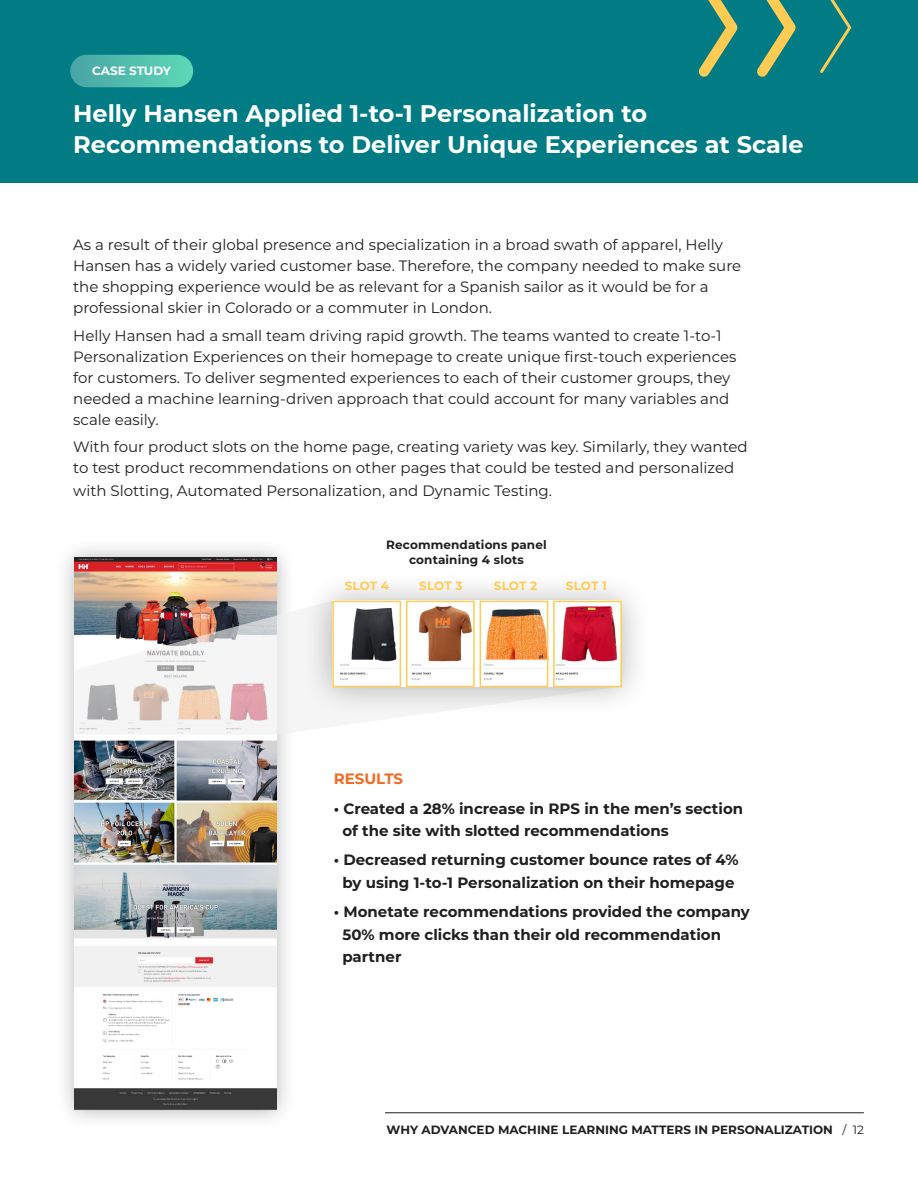
<style>
.page{position:relative;width:918px;height:1188px;background:#fff}
.page>*{position:absolute;margin:0;border:0;box-sizing:border-box;transform-origin:0 0}
.t1{font:700 24px/31.5px "Montserrat";color:#fff}
.t2{font:15px/21px "Montserrat";color:#1f1f1f}
.t3{font:700 15px/22.5px "Montserrat";color:#1f1f1f}
.t4{font:700 15px "Montserrat";color:#f36b21}
.t5{font:700 12px/15px "Montserrat";color:#1f1f1f;text-align:center}
.t6{font:700 12px "Montserrat";color:#ffcb53}
.t7{font:700 12px "Montserrat";letter-spacing:-.01em;color:#fff}
.s1{font-weight:400}
</style>
<div class="page">
<hr style="left:385px;top:1112px;width:479px;height:1px;background:#1f1f1f">
<div style="left:0;top:0;width:918px;height:182px;background:#017b84"></div>
<div style="left:55px;top:538px;width:241px;height:592px;background:#000;opacity:.3"></div>
<img style="left:75px;top:558px;width:201px;height:559px">
<svg style="left:75px;top:601px;width:221px;height:134px;fill:#f3f2f3"></svg>
<div style="left:303px;top:571px;width:349px;height:146px;background:#000;opacity:.3"></div>
<img style="left:335px;top:601px;width:284px;height:86px">
<div style="left:332px;top:601px;width:69px;height:86px;border:2px solid #ffcb53"></div>
<div style="left:406px;top:601px;width:69px;height:86px;border:2px solid #ffcb53"></div>
<div style="left:480px;top:601px;width:68px;height:86px;border:2px solid #ffcb53"></div>
<div style="left:553px;top:601px;width:69px;height:86px;border:2px solid #ffcb53"></div>
<div style="left:70px;top:55px;width:123px;height:32px;background:linear-gradient(to right,#47a4a5,#5dd8b7);border-radius:16px"></div>
<svg style="left:820px;top:0;width:32px;height:73px"></svg>
<svg style="left:698px;top:0;width:98px;height:77px"></svg>
<p class="t7" style="left:92px;top:62px;width:80px">CASE STUDY</p>
<h1 class="t1" style="left:73px;top:96px;width:732px">Helly Hansen Applied 1-to-1 Personalization to<br>Recommendations to Deliver Unique Experiences at Scale</h1>
<p class="t2" style="left:73px;top:234px;width:670px">As a result of their global presence and specialization in a broad swath of apparel, Helly Hansen has a widely varied customer base. Therefore, the company needed to make sure the shopping experience would be as relevant for a Spanish sailor as it would be for a professional skier in Colorado or a commuter in London.</p>
<p class="t2" style="left:73px;top:324px;width:665px">Helly Hansen had a small team driving rapid growth. The teams wanted to create 1-to-1<br>Personalization Experiences on their homepage to create unique first-touch experiences for customers. To deliver segmented experiences to each of their customer groups, they needed a machine learning-driven approach that could account for many variables and scale easily.</p>
<p class="t2" style="left:73px;top:436px;width:676px">With four product slots on the home page, creating variety was key. Similarly, they wanted to test product recommendations on other pages that could be tested and personalized</p>
<p class="t2" style="left:73px;top:480px;width:480px">with Slotting, Automated Personalization, and Dynamic Testing.</p>
<p class="t5" style="left:386px;top:536px;width:162px">Recommendations panel containing 4 slots</p>
<p class="t6" style="left:345px;top:577px;width:46px">SLOT 4</p>
<p class="t6" style="left:419px;top:577px;width:45px">SLOT 3</p>
<p class="t6" style="left:494px;top:577px;width:45px">SLOT 2</p>
<p class="t6" style="left:566px;top:577px;width:42px">SLOT 1</p>
<p class="t4" style="left:334px;top:768px;width:71px">RESULTS</p>
<p class="t3" style="left:342px;top:796px;width:402px;text-indent:-9px">• Created a 28% increase in RPS in the men’s section of the site with slotted recommendations</p>
<p class="t3" style="left:334px;top:848px;width:406px;text-align:center">• Decreased returning customer bounce rates of 4% by using 1-to-1 Personalization on their homepage</p>
<p class="t3" style="left:342px;top:900px;width:409px;text-indent:-9px">• Monetate recommendations provided the company<br>50% more clicks than their old recommendation partner</p>
<p class="t5" style="left:387px;top:1122px;width:479px">WHY ADVANCED MACHINE LEARNING MATTERS IN PERSONALIZATION <span class="s1">/ 12</span></p>
</div>
